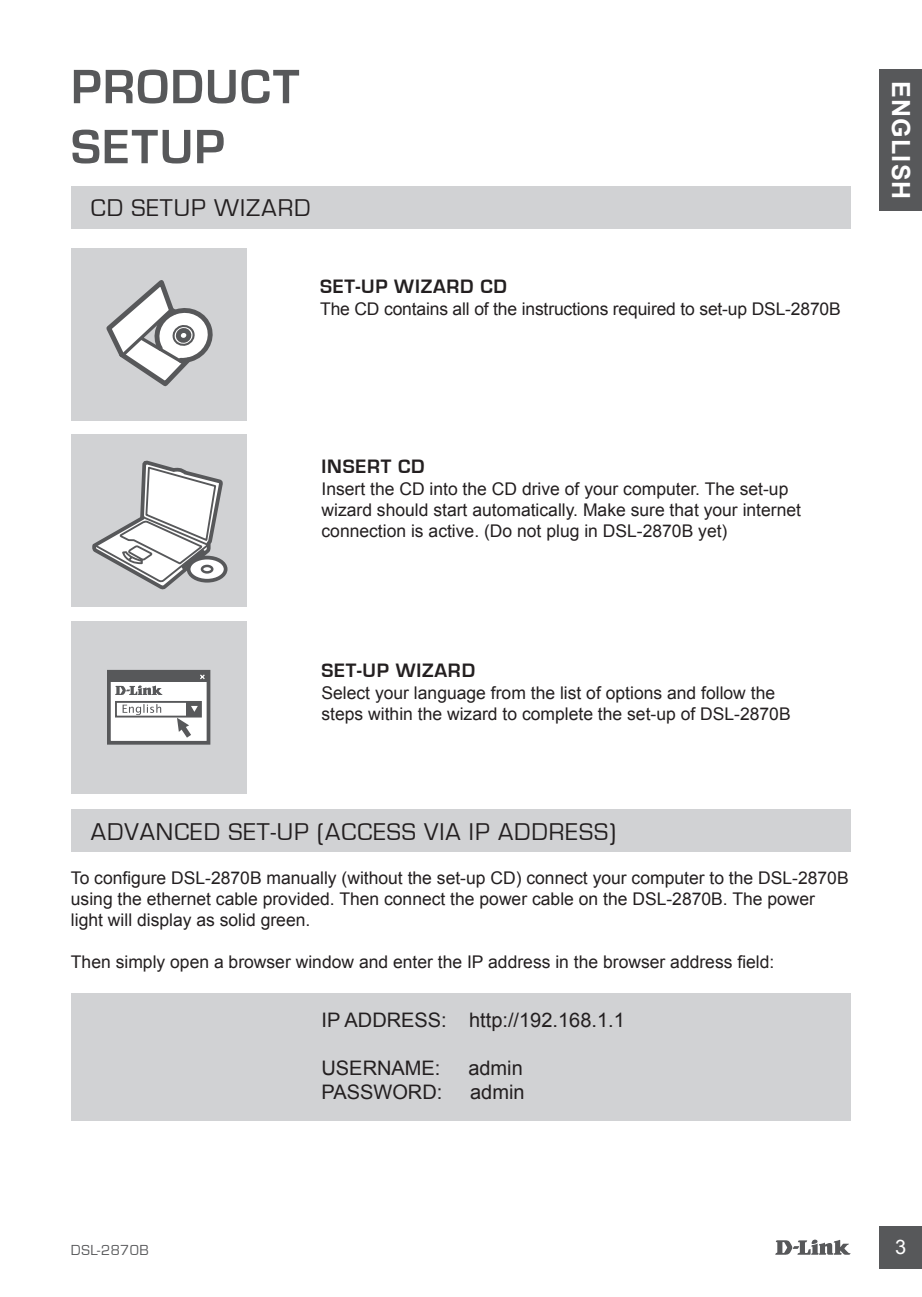
<style>
.page{position:relative;width:922px;height:1297px;background:#fff}
.page>*{position:absolute;margin:0;border:0;box-sizing:border-box;transform-origin:0 0}
.t1{font:700 50px/60px "Eurostile";letter-spacing:.03em;color:#57585a}
.t2{font:25px "Eurostile";letter-spacing:.04em;color:#231f20}
.t3{font:700 25px "Arial";letter-spacing:.045em;color:#fff}
.t4{font:20px "Arial";color:#231f20}
.t5{font:700 20px "Eurostile";letter-spacing:.04em;color:#231f20}
.t6{font:20px "Arial";color:#fff}
.t7{font:17.5px/21px "Arial";color:#231f20}
.t8{font:15px "Eurostile";letter-spacing:.03em;color:#57585a}
</style>
<div class="page">
<svg style="left:775px;top:1239px;width:75px;height:16px"></svg>
<div style="left:879px;top:1226px;width:42px;height:43px;background:#57585a"></div>
<div style="left:879px;top:69px;width:42px;height:142px;background:#57585a"></div>
<div style="left:71px;top:187px;width:779px;height:42px;background:#d1d2d4"></div>
<div style="left:71px;top:434px;width:175px;height:173px;background:#d1d2d4"></div>
<div style="left:71px;top:248px;width:175px;height:173px;background:#d1d2d4"></div>
<svg style="left:106px;top:280px;width:107px;height:107px"></svg>
<div style="left:187px;top:556px;width:40px;height:27px;border:4px solid #57585a;border-radius:50%"></div>
<div style="left:71px;top:809px;width:779px;height:43px;background:#d1d2d4"></div>
<div style="left:71px;top:993px;width:779px;height:127px;background:#d1d2d4"></div>
<div style="left:71px;top:621px;width:175px;height:173px;background:#d1d2d4"></div>
<svg style="left:107px;top:743px;width:103px;height:2px"></svg>
<svg style="left:92px;top:460px;width:132px;height:283px"></svg>
<h1 class="t1" style="left:71px;top:58px;width:230px">PRODUCT<br>SETUP</h1>
<h2 class="t2" style="left:91px;top:194px;width:221px">CD SETUP WIZARD</h2>
<p class="t5" style="left:320px;top:276px;width:188px">SET-UP WIZARD CD</p>
<p class="t7" style="left:320px;top:299px;width:522px">The CD contains all of the instructions required to set-up DSL-2870B</p>
<h2 class="t3" style="left:917px;top:81px;width:120px;rotate:90deg">ENGLISH</h2>
<p class="t5" style="left:321px;top:455px;width:105px">INSERT CD</p>
<p class="t7" style="left:321px;top:478px;width:481px">Insert the CD into the CD drive of your computer. The set-up wizard should start automatically. Make sure that your internet connection is active. (Do not plug in DSL-2870B yet)</p>
<p class="t5" style="left:321px;top:659px;width:155px">SET-UP WIZARD</p>
<p class="t7" style="left:321px;top:682px;width:470px">Select your language from the list of options and follow the steps within the wizard to complete the set-up of DSL-2870B</p>
<h2 class="t2" style="left:91px;top:818px;width:526px">ADVANCED SET-UP (ACCESS VIA IP ADDRESS)</h2>
<p class="t7" style="left:71px;top:868px;width:779px">To configure DSL-2870B manually (without the set-up CD) connect your computer to the DSL-2870B using the ethernet cable provided. Then connect the power cable on the DSL-2870B. The power light will display as solid green.</p>
<p class="t7" style="left:71px;top:952px;width:704px">Then simply open a browser window and enter the IP address in the browser address field:</p>
<p class="t4" style="left:321px;top:1007px;width:305px">IP ADDRESS: http://192.168.1.1</p>
<p class="t4" style="left:321px;top:1055px;width:120px">USERNAME:</p>
<p class="t4" style="left:468px;top:1055px;width:56px">admin</p>
<p class="t4" style="left:321px;top:1079px;width:122px">PASSWORD:</p>
<p class="t4" style="left:470px;top:1079px;width:56px">admin</p>
<p class="t8" style="left:71px;top:1241px;width:79px">DSL-2870B</p>
<p class="t6" style="left:895px;top:1234px;width:13px">3</p>
</div>
